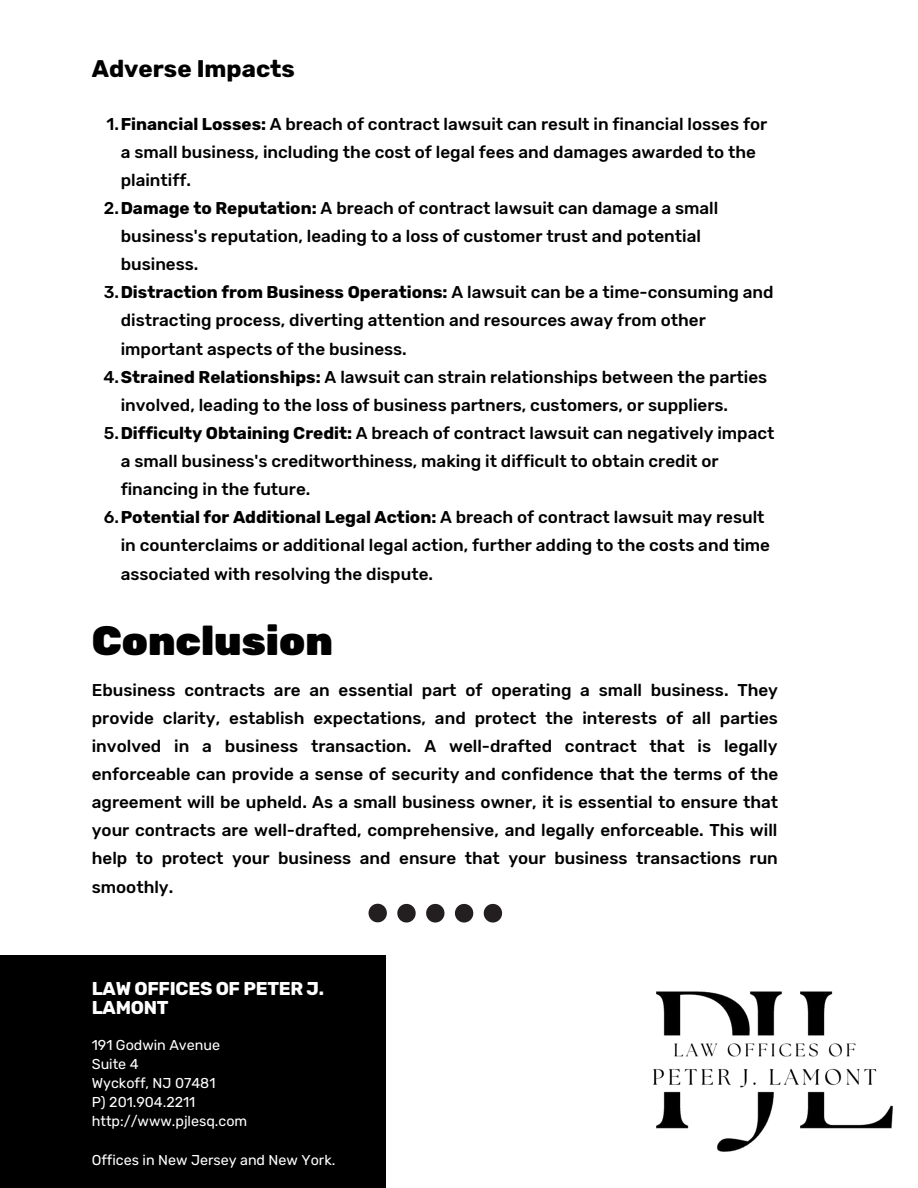
<style>
.page{position:relative;width:918px;height:1188px;background:#fff}
.page>*{position:absolute;margin:0;border:0;box-sizing:border-box;transform-origin:0 0}
.t1{font:900 40.95px "Rubik";color:#000}
.t2{font:700 24px "Rubik";color:#000}
.t3{font:700 18.45px/19.2px "Rubik";letter-spacing:-.015em;color:#fff}
.t4{font:500 16.95px/28.2px "Rubik";color:#000;text-align:justify}
.t5{font:700 16.95px "Rubik";color:#000}
.t6{font:14.25px/19.2px "Rubik";color:#fff}
.s1{font-weight:700}
.s2{font-weight:500}
</style>
<div class="page">
<div style="left:0;top:955px;width:386px;height:233px;background:#000"></div>
<img style="left:653px;top:991px;width:240px;height:161px">
<svg style="left:369px;top:904px;width:18px;height:18px"></svg>
<svg style="left:397px;top:904px;width:19px;height:19px"></svg>
<svg style="left:426px;top:904px;width:18px;height:19px"></svg>
<svg style="left:455px;top:904px;width:18px;height:19px"></svg>
<svg style="left:484px;top:904px;width:18px;height:19px"></svg>
<h2 class="t2" style="left:92px;top:55px;width:205px">Adverse Impacts</h2>
<p class="t4" style="left:107px;top:110px;width:662px">1.<span class="s1">Financial Losses:</span> A breach of contract lawsuit can result in financial losses for</p>
<p class="t4" style="left:121px;top:138px;width:637px">a small business, including the cost of legal fees and damages awarded to the</p>
<p class="t4" style="left:121px;top:166px;width:72px">plaintiff.</p>
<p class="t4" style="left:104px;top:194px;width:616px">2.<span class="s1">Damage to Reputation:</span> A breach of contract lawsuit can damage a small</p>
<p class="t4" style="left:121px;top:222px;width:582px">business's reputation, leading to a loss of customer trust and potential</p>
<p class="t4" style="left:121px;top:250px;width:79px">business.</p>
<p class="t5" style="left:104px;top:282px;width:671px"><span class="s2">3.</span>Distraction from Business Operations: <span class="s2">A lawsuit can be a time-consuming and</span></p>
<p class="t4" style="left:121px;top:306px;width:587px">distracting process, diverting attention and resources away from other</p>
<p class="t4" style="left:121px;top:335px;width:288px">important aspects of the business.</p>
<p class="t4" style="left:103px;top:363px;width:665px">4.<span class="s1">Strained Relationships:</span> A lawsuit can strain relationships between the parties</p>
<p class="t4" style="left:121px;top:391px;width:609px">involved, leading to the loss of business partners, customers, or suppliers.</p>
<p class="t4" style="left:104px;top:419px;width:672px">5.<span class="s1">Difficulty Obtaining Credit:</span> A breach of contract lawsuit can negatively impact</p>
<p class="t4" style="left:121px;top:447px;width:599px">a small business's creditworthiness, making it difficult to obtain credit or</p>
<p class="t4" style="left:121px;top:475px;width:191px">financing in the future.</p>
<p class="t4" style="left:104px;top:503px;width:662px">6.<span class="s1">Potential for Additional Legal Action:</span> A breach of contract lawsuit may result</p>
<p class="t4" style="left:121px;top:531px;width:651px">in counterclaims or additional legal action, further adding to the costs and time</p>
<p class="t4" style="left:121px;top:560px;width:314px">associated with resolving the dispute.</p>
<h1 class="t1" style="left:92px;top:617px;width:243px">Conclusion</h1>
<p class="t4" style="left:92px;top:676px;width:688px">Ebusiness contracts are an essential part of operating a small business. They provide clarity, establish expectations, and protect the interests of all parties involved in a business transaction. A well-drafted contract that is legally enforceable can provide a sense of security and confidence that the terms of the agreement will be upheld. As a small business owner, it is essential to ensure that your contracts are well-drafted, comprehensive, and legally enforceable. This will help to protect your business and ensure that your business transactions run smoothly.</p>
<p class="t3" style="left:92px;top:979px;width:234px">LAW OFFICES OF PETER J.<br>LAMONT</p>
<p class="t6" style="left:92px;top:1035px;width:157px">191 Godwin Avenue<br>Suite 4<br>Wyckoff, NJ 07481<br>P) 201.904.2211 http://www.pjlesq.com</p>
<p class="t6" style="left:92px;top:1150px;width:245px">Offices in New Jersey and New York.</p>
</div>
